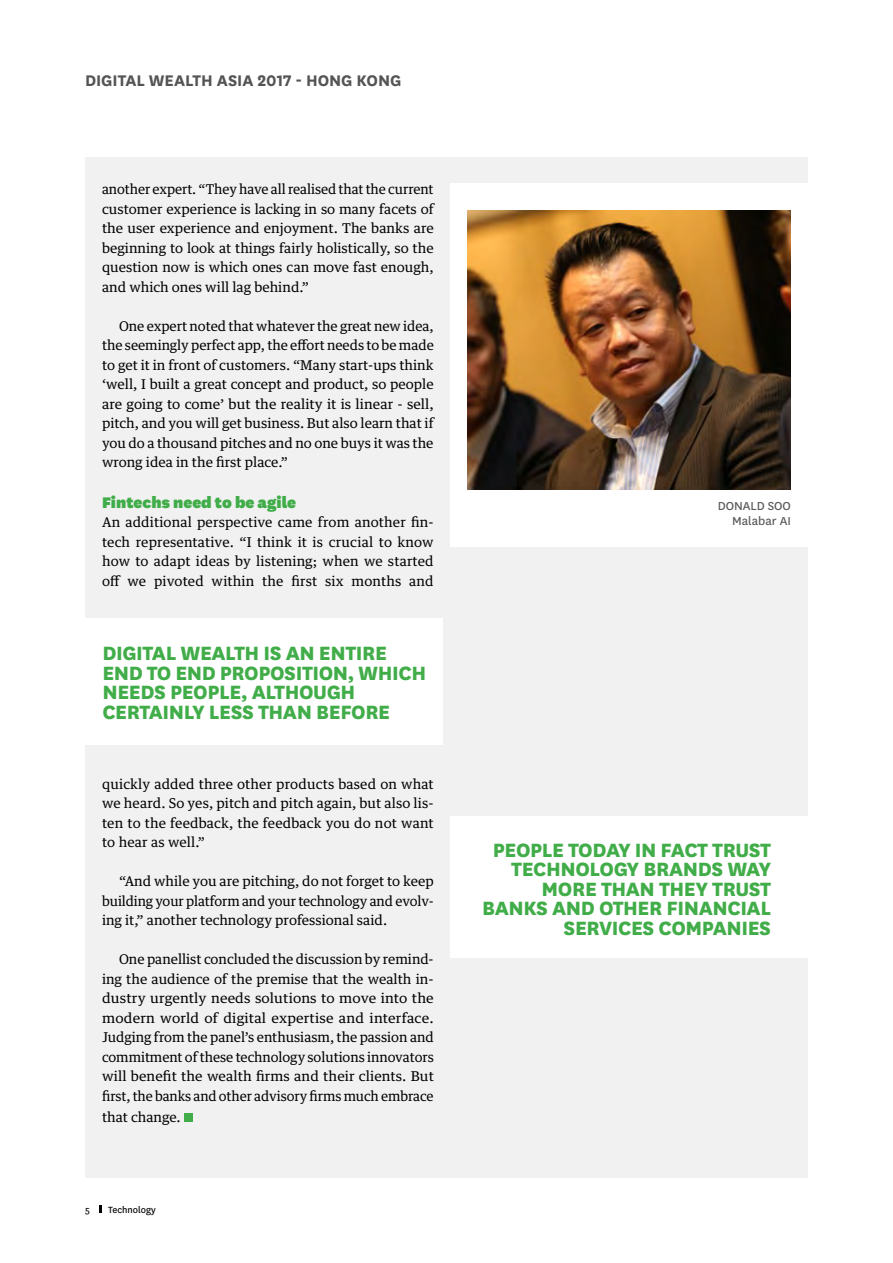
<style>
.page{position:relative;width:893px;height:1263px;background:#fff}
.page>*{position:absolute;margin:0;border:0;box-sizing:border-box;transform-origin:0 0}
.t1{font:800 22.5px/19.5px "National";letter-spacing:-.02em;color:#41ad49}
.t2{font:700 18px "National";letter-spacing:-.005em;color:#545456}
.t3{font:900 18px "National";color:#41ad49}
.t4{font:13.5px/19.5px "Guardian Text Egyp";color:#000;text-align:justify}
.t5{font:13.5px/15px "National";color:#58595b;text-align:right}
.t6{font:10.5px "National";color:#000}
</style>
<div class="page">
<svg style="left:99px;top:1205px;width:2px;height:8px"></svg>
<div style="left:86px;top:157px;width:722px;height:1021px;background:#f1f1f2"></div>
<div style="left:451px;top:462px;width:357px;height:84px;background:#fff"></div>
<div style="left:451px;top:184px;width:357px;height:291px;background:#fff"></div>
<img style="left:468px;top:210px;width:323px;height:279px">
<div style="left:86px;top:618px;width:357px;height:127px;background:#fff"></div>
<div style="left:184px;top:1113px;width:8px;height:9px;background:#41ad49"></div>
<div style="left:451px;top:816px;width:357px;height:141px;background:#fff"></div>
<h2 class="t2" style="left:85px;top:67px;width:318px">DIGITAL WEALTH ASIA 2017 - HONG KONG</h2>
<p class="t4" style="left:102px;top:178px;width:333px">another expert. “They have all realised that the current customer experience is lacking in so many facets of the user experience and enjoyment. The banks are beginning to look at things fairly holistically, so the question now is which ones can move fast enough, and which ones will lag behind.”</p>
<p class="t4" style="left:102px;top:315px;width:333px;text-indent:17px">One expert noted that whatever the great new idea, the seemingly perfect app, the effort needs to be made to get it in front of customers. “Many start-ups think ‘well, I built a great concept and product, so people are going to come’ but the reality it is linear - sell, pitch, and you will get business. But also learn that if you do a thousand pitches and no one buys it was the wrong idea in the first place.”</p>
<h2 class="t3" style="left:102px;top:490px;width:196px">Fintechs need to be agile</h2>
<p class="t4" style="left:102px;top:511px;width:333px">An additional perspective came from another fin&shy;tech representative. “I think it is crucial to know how to adapt ideas by listening; when we started off we pivoted within the first six months and</p>
<h1 class="t1" style="left:102px;top:642px;width:325px">DIGITAL WEALTH IS AN ENTIRE<br>END TO END PROPOSITION, WHICH<br>NEEDS PEOPLE, ALTHOUGH<br>CERTAINLY LESS THAN BEFORE</h1>
<p class="t4" style="left:102px;top:773px;width:333px">quickly added three other products based on what we heard. So yes, pitch and pitch again, but also lis&shy;ten to the feedback, the feedback you do not want to hear as well.”</p>
<p class="t4" style="left:102px;top:870px;width:333px;text-indent:17px">“And while you are pitching, do not forget to keep building your platform and your technology and evolv&shy;ing it,” another technology professional said.</p>
<p class="t4" style="left:102px;top:948px;width:333px;text-indent:17px">One panellist concluded the discussion by remind&shy;ing the audience of the premise that the wealth in&shy;dustry urgently needs solutions to move into the modern world of digital expertise and interface.<br>Judging from the panel’s enthusiasm, the passion and commitment of these technology solutions innovators will benefit the wealth firms and their clients. But first, the banks and other advisory firms much embrace</p>
<p class="t4" style="left:102px;top:1106px;width:80px">that change.</p>
<p class="t6" style="left:85px;top:1202px;width:6px">5</p>
<p class="t6" style="left:108px;top:1202px;width:49px">Technology</p>
<p class="t5" style="left:718px;top:498px;width:75px">DONALD SOO<br>Malabar AI</p>
<h1 class="t1" style="left:482px;top:838px;width:291px;text-align:right">PEOPLE TODAY IN FACT TRUST<br>TECHNOLOGY BRANDS WAY<br>MORE THAN THEY TRUST<br>BANKS AND OTHER FINANCIAL<br>SERVICES COMPANIES</h1>
</div>
